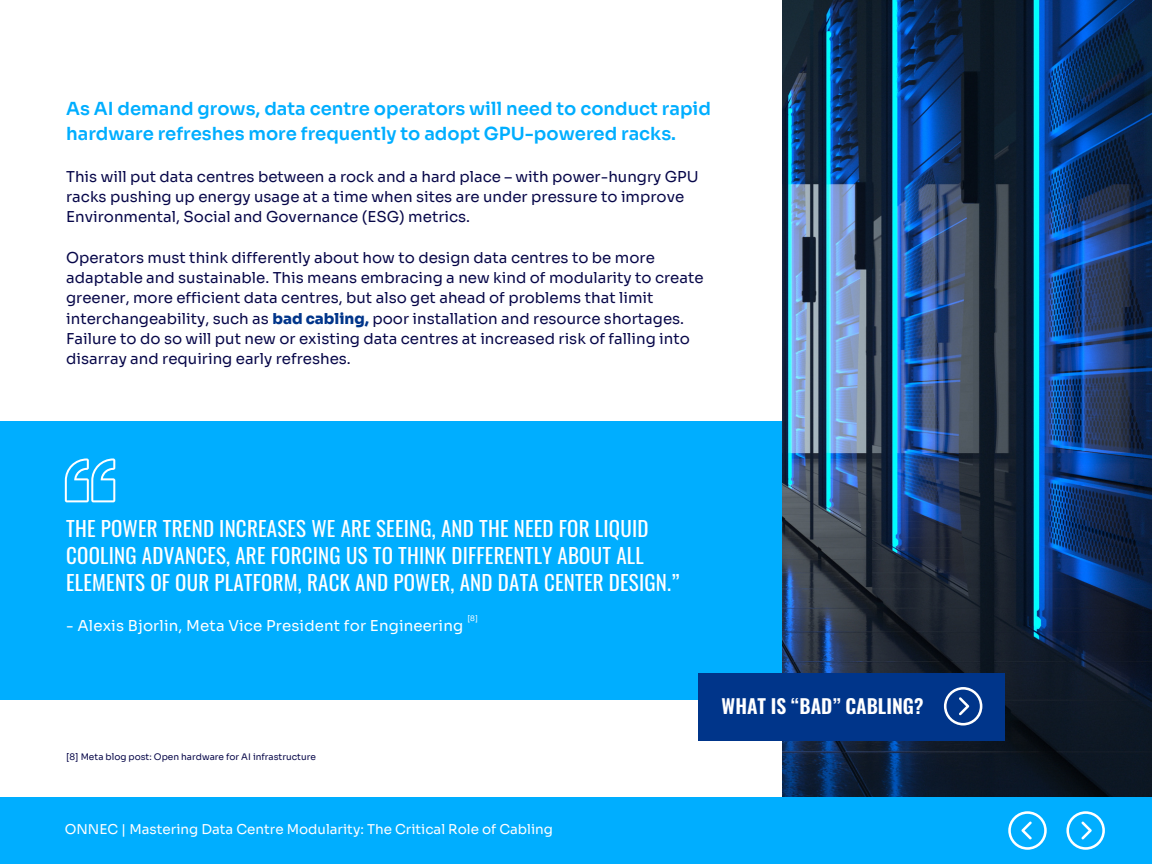
<style>
.page{position:relative;width:1152px;height:864px;background:#fff}
.page>*{position:absolute;margin:0;border:0;box-sizing:border-box;transform-origin:0 0}
.t1{font:21px/27px "Oswald";letter-spacing:.01em;color:#fff}
.t2{font:600 19.5px "Oswald";color:#fff}
.t3{font:600 18px/24.8px "Sora";color:#00aeff}
.t4{font:15px/20.2px "Sora";color:#070749}
.t5{font:15px "Sora";letter-spacing:.01em;color:#fff}
.t6{font:13.5px "Sora";color:#fff}
.t7{font:9px "Sora";color:#070749}
.t8{font:7.5px "Sora";color:#fff}
.s1{font-weight:800;color:#00358a}
</style>
<div class="page">
<div style="left:0;top:421px;width:897px;height:279px;background:#00aeff"></div>
<img style="left:783px;top:0;width:369px;height:797px">
<div style="left:0;top:797px;width:1152px;height:67px;background:#00aeff"></div>
<div style="left:698px;top:674px;width:307px;height:67px;background:#00358a"></div>
<svg style="left:944px;top:687px;width:38px;height:38px"></svg>
<svg style="left:65px;top:459px;width:50px;height:43px"></svg>
<svg style="left:1066px;top:811px;width:39px;height:39px"></svg>
<svg style="left:1008px;top:812px;width:39px;height:38px"></svg>
<p class="t3" style="left:66px;top:97px;width:646px">As AI demand grows, data centre operators will need to conduct rapid hardware refreshes more frequently to adopt GPU-powered racks.</p>
<p class="t4" style="left:66px;top:167px;width:634px">This will put data centres between a rock and a hard place – with power-hungry GPU racks pushing up energy usage at a time when sites are under pressure to improve<br>Environmental, Social and Governance (ESG) metrics.</p>
<p class="t4" style="left:66px;top:248px;width:639px">Operators must think differently about how to design data centres to be more adaptable and sustainable. This means embracing a new kind of modularity to create greener, more efficient data centres, but also get ahead of problems that limit interchangeability, such as <span class="s1">bad cabling,</span></p>
<p class="t4" style="left:66px;top:308px;width:625px;text-indent:271px">ing, poor installation and resource shortages.<br>Failure to do so will put new or existing data centres at increased risk of falling into disarray and requiring early refreshes.</p>
<h1 class="t1" style="left:66px;top:514px;width:615px">THE POWER TREND INCREASES WE ARE SEEING, AND THE NEED FOR LIQUID<br>COOLING ADVANCES, ARE FORCING US TO THINK DIFFERENTLY ABOUT ALL<br>ELEMENTS OF OUR PLATFORM, RACK AND POWER, AND DATA CENTER DESIGN.”</h1>
<p class="t5" style="left:66px;top:617px;width:399px">- Alexis Bjorlin, Meta Vice President for Engineering</p>
<p class="t8" style="left:467px;top:614px;width:12px">[8]</p>
<p class="t7" style="left:66px;top:752px;width:251px">[8] Meta blog post: Open hardware for AI infrastructure</p>
<p class="t6" style="left:65px;top:821px;width:490px">ONNEC | Mastering Data Centre Modularity: The Critical Role of Cabling</p>
<h2 class="t2" style="left:722px;top:690px;width:203px">WHAT IS “BAD” CABLING?</h2>
</div>
